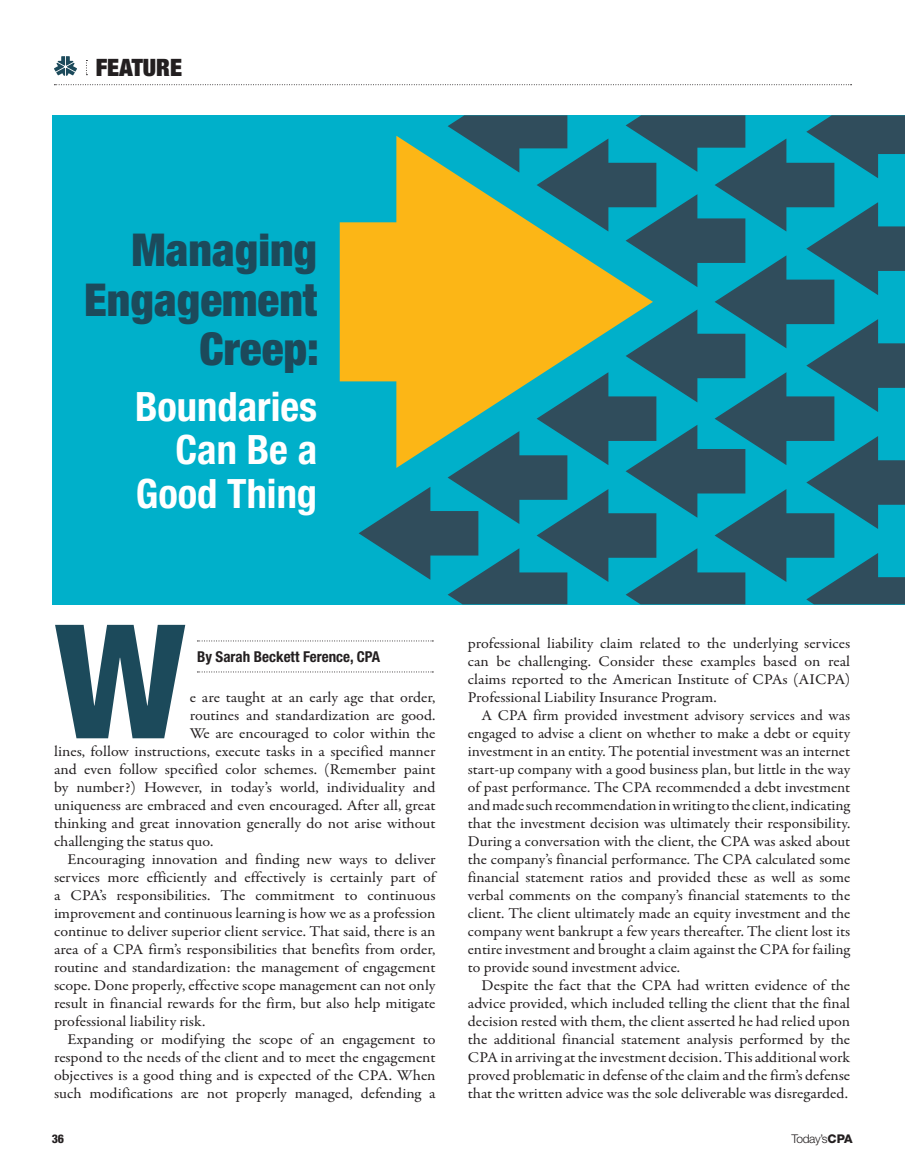
<style>
.page{position:relative;width:905px;height:1175px;background:#fff}
.page>*{position:absolute;margin:0;border:0;box-sizing:border-box;transform-origin:0 0}
.t1{font:800 condensed 158.85px "Helvetica Neue LT Std";color:#1c4a5b;scale:1.07 1}
.t2{font:900 condensed 45.3px/49.8px "Helvetica Neue LT Std";color:#1c4a5b;text-align:right}
.t3{font:700 condensed 40.5px/43.5px "Helvetica Neue LT Std";color:#fff;text-align:right}
.t4{font:900 condensed 24px "Helvetica Neue LT Std";color:#231f20}
.t5{font:15px/18px "Garamond Premr Pro";color:#231f20;text-align:justify;scale:1.07 1}
.t6{font:15px/18px "Garamond Premr Pro";color:#231f20;text-align:justify;scale:1.05 1}
.t7{font:700 condensed 15px "Helvetica Neue LT Std";color:#231f20}
.t8{font:300 12px "Helvetica Neue LT Std";letter-spacing:-.04em;color:#231f20}
.t9{font:800 condensed 12px "Helvetica Neue LT Std";color:#231f20}
.s1{font-weight:800}
</style>
<div class="page">
<div style="left:53px;top:115px;width:851px;height:489px;background:#00b0ca"></div>
<svg style="left:54px;top:84px;width:797px;height:1px"></svg>
<svg style="left:54px;top:56px;width:23px;height:20px"></svg>
<svg style="left:197px;top:640px;width:236px;height:1px"></svg>
<svg style="left:197px;top:671px;width:236px;height:1px"></svg>
<svg style="left:358px;top:115px;width:546px;height:489px"></svg>
<svg style="left:340px;top:136px;width:313px;height:332px"></svg>
<h3 class="t4" style="left:96px;top:52px;width:88px">FEATURE</h3>
<h2 class="t2" style="left:84px;top:224px;width:236px">Managing<br>Engagement<br>Creep:</h2>
<h3 class="t3" style="left:135px;top:384px;width:184px">Boundaries<br>Can Be a<br>Good Thing</h3>
<h1 class="t1" style="left:54px;top:583px;width:125px">W</h1>
<p class="t7" style="left:197px;top:648px;width:184px">By Sarah Beckett Ference, CPA</p>
<p class="t5" style="left:190px;top:689px;width:231px">e are taught at an early age that order,</p>
<p class="t5" style="left:190px;top:707px;width:231px">routines and standardization are good.</p>
<p class="t5" style="left:190px;top:725px;width:231px">We are encouraged to color within the</p>
<p class="t5" style="left:54px;top:743px;width:358px">lines, follow instructions, execute tasks in a specified manner</p>
<p class="t5" style="left:54px;top:761px;width:358px">and even follow specified color schemes. (Remember paint</p>
<p class="t5" style="left:54px;top:779px;width:358px">by number?) However, in today’s world, individuality and</p>
<p class="t5" style="left:54px;top:797px;width:358px">uniqueness are embraced and even encouraged. After all, great</p>
<p class="t5" style="left:54px;top:815px;width:358px">thinking and great innovation generally do not arise without</p>
<p class="t5" style="left:54px;top:833px;width:150px">challenging the status quo.</p>
<p class="t5" style="left:67px;top:851px;width:345px">Encouraging innovation and finding new ways to deliver</p>
<p class="t5" style="left:54px;top:869px;width:358px">services more efficiently and effectively is certainly part of</p>
<p class="t5" style="left:54px;top:887px;width:358px">a CPA’s responsibilities. The commitment to continuous</p>
<p class="t5" style="left:54px;top:905px;width:358px">improvement and continuous learning is how we as a profession</p>
<p class="t5" style="left:54px;top:923px;width:358px">continue to deliver superior client service. That said, there is an</p>
<p class="t5" style="left:54px;top:941px;width:358px">area of a CPA firm’s responsibilities that benefits from order,</p>
<p class="t5" style="left:54px;top:959px;width:358px">routine and standardization: the management of engagement</p>
<p class="t5" style="left:54px;top:977px;width:358px">scope. Done properly, effective scope management can not only</p>
<p class="t5" style="left:54px;top:995px;width:358px">result in financial rewards for the firm, but also help mitigate</p>
<p class="t5" style="left:54px;top:1013px;width:143px">professional liability risk.</p>
<p class="t5" style="left:67px;top:1031px;width:345px">Expanding or modifying the scope of an engagement to</p>
<p class="t5" style="left:54px;top:1049px;width:358px">respond to the needs of the client and to meet the engagement</p>
<p class="t5" style="left:54px;top:1067px;width:358px">objectives is a good thing and is expected of the CPA. When</p>
<p class="t5" style="left:54px;top:1085px;width:358px">such modifications are not properly managed, defending a</p>
<p class="t5" style="left:468px;top:635px;width:359px">professional liability claim related to the underlying services can be challenging. Consider these examples based on real claims reported to the American Institute of CPAs (AICPA)<br>Professional Liability Insurance Program.</p>
<p class="t6" style="left:468px;top:707px;width:365px;text-indent:13px">A CPA firm provided investment advisory services and was engaged to advise a client on whether to make a debt or equity investment in an entity. The potential investment was an internet start-up company with a good business plan, but little in the way of past performance. The CPA recommended a debt investment and made such recommendation in writing to the client, indicating that the investment decision was ultimately their responsibility.<br>During a conversation with the client, the CPA was asked about the company’s financial performance. The CPA calculated some financial statement ratios and provided these as well as some verbal comments on the company’s financial statements to the client. The client ultimately made an equity investment and the company went bankrupt a few years thereafter. The client lost its entire investment and brought a claim against the CPA for failing to provide sound investment advice.</p>
<p class="t5" style="left:468px;top:977px;width:359px;text-indent:13px">Despite the fact that the CPA had written evidence of the advice provided, which included telling the client that the final decision rested with them, the client asserted he had relied upon the additional financial statement analysis performed by the CPA in arriving at the investment decision. This additional work proved problematic in defense of the claim and the firm’s defense that the written advice was the sole deliverable was disregarded.</p>
<p class="t9" style="left:52px;top:1131px;width:13px">36</p>
<p class="t8" style="left:791px;top:1131px;width:62px">Today’s<span class="s1">CPA</span></p>
</div>
